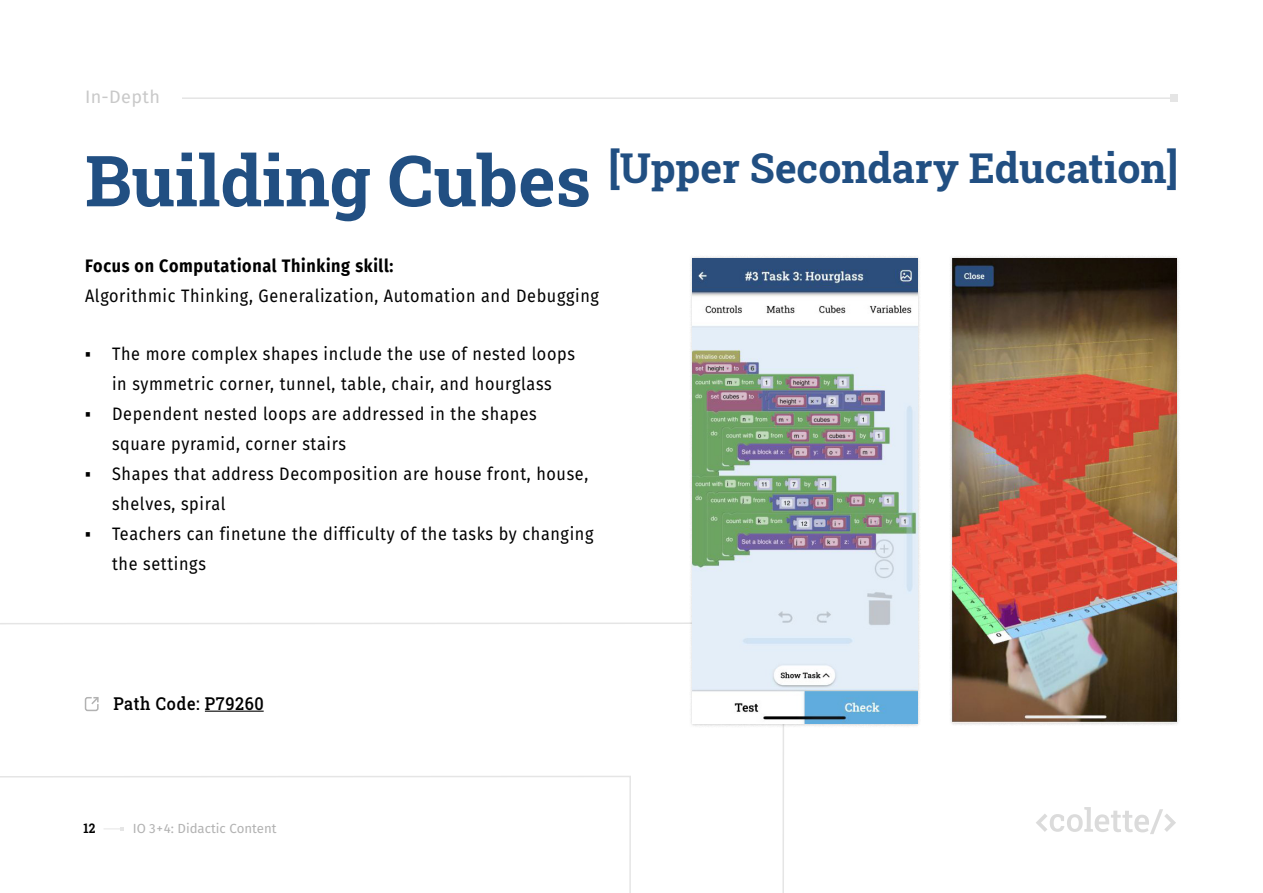
<style>
.page{position:relative;width:1263px;height:893px;background:#fff}
.page>*{position:absolute;margin:0;border:0;box-sizing:border-box;transform-origin:0 0}
.t1{font:41.1px "Roboto Slab";color:#214f82}
.t2{font:18px/30px "Fira Sans";letter-spacing:.04em;color:#000;scale:.9 1}
.t3{font:700 18px "Fira Sans";letter-spacing:.04em;color:#000;scale:.9 1}
.t4{font:18px "Fira Sans";letter-spacing:.02em;color:#c9c9c9}
.t5{font:17.7px "Roboto Slab";letter-spacing:.04em;color:#000;scale:.92 1}
.t6{font:13.2px "Fira Sans";color:#b2b2b2}
.t7{font:13.2px "Roboto Slab";color:#000;scale:.9 1}
.s1{font-size:70.5px}
.s2{font-family:"Noto Sans";font-weight:700}
</style>
<div class="page">
<svg style="left:1036px;top:807px;width:140px;height:27px"></svg>
<hr style="left:85px;top:97px;width:1088px;height:2px;background:#e5e5e5">
<div style="left:1170px;top:94px;width:7px;height:8px;background:#e5e5e5"></div>
<svg style="left:0;top:622px;width:784px;height:271px"></svg>
<div style="left:689px;top:254px;width:232px;height:474px;background:#000;opacity:.2"></div>
<img style="left:693px;top:258px;width:224px;height:466px">
<div style="left:949px;top:254px;width:231px;height:472px;background:#f3f3f3"></div>
<img style="left:952px;top:258px;width:225px;height:465px">
<div style="left:85px;top:84px;width:96px;height:24px;background:#fff"></div>
<hr style="left:205px;top:711px;width:59px;height:1px;background:#000">
<svg style="left:84px;top:696px;width:15px;height:16px"></svg>
<p class="t4" style="left:85px;top:84px;width:76px">In-Depth</p>
<h1 class="t1" style="left:85px;top:140px;width:1095px"><span class="s1">Building Cubes</span> [Upper Secondary Education]</h1>
<p class="t3" style="left:85px;top:253px;width:344px">Focus on Computational Thinking skill:</p>
<p class="t2" style="left:85px;top:282px;width:572px">Algorithmic Thinking, Generalization, Automation and Debugging</p>
<p class="t2" style="left:85px;top:340px;width:546px;text-align:center"><span class="s2">▪</span> The more complex shapes include the use of nested loops in symmetric corner, tunnel, table, chair, and hourglass</p>
<p class="t2" style="left:112px;top:400px;width:473px;text-indent:-27px"><span class="s2">▪</span> Dependent nested loops are addressed in the shapes square pyramid, corner stairs</p>
<p class="t2" style="left:112px;top:460px;width:531px;text-indent:-27px"><span class="s2">▪</span> Shapes that address Decomposition are house front, house, shelves, spiral</p>
<p class="t2" style="left:112px;top:520px;width:536px;text-indent:-27px"><span class="s2">▪</span> Teachers can finetune the difficulty of the tasks by changing the settings</p>
<p class="t5" style="left:113px;top:691px;width:165px">Path Code: P79260</p>
<p class="t7" style="left:83px;top:820px;width:15px">12</p>
<p class="t6" style="left:133px;top:819px;width:145px">IO 3+4: Didactic Content</p>
</div>
